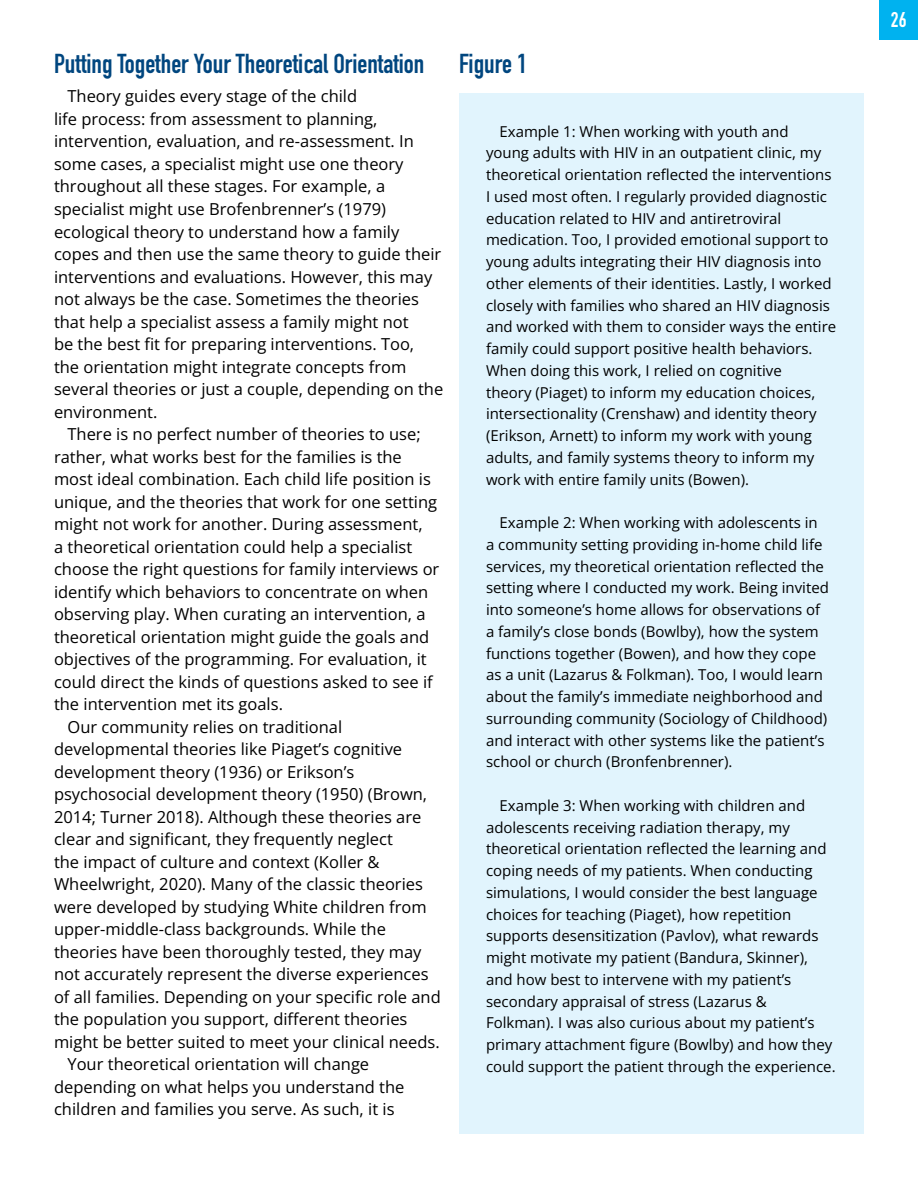
<style>
.page{position:relative;width:918px;height:1188px;background:#fff}
.page>*{position:absolute;margin:0;border:0;box-sizing:border-box;transform-origin:0 0}
.t1{font:700 27px "DIN Condensed";color:#00467f}
.t2{font:700 21px "DIN Condensed";color:#fff}
.t3{font:16.5px/22.5px "Open Sans";color:#000}
.t4{font:15px/21.8px "Open Sans";color:#000}
</style>
<div class="page">
<div style="left:880px;top:0;width:38px;height:39px;background:#00b2ef"></div>
<div style="left:459px;top:93px;width:405px;height:1041px;background:#e1f4fd"></div>
<h1 class="t1" style="left:54px;top:46px;width:372px">Putting Together Your Theoretical Orientation</h1>
<p class="t3" style="left:54px;top:85px;width:391px;text-indent:13px">Theory guides every stage of the child<br>life process: from assessment to planning, intervention, evaluation, and re-assessment. In some cases, a specialist might use one theory throughout all these stages. For example, a specialist might use Brofenbrenner’s (1979) ecological theory to understand how a family copes and then use the same theory to guide their interventions and evaluations. However, this may not always be the case. Sometimes the theories that help a specialist assess a family might not<br>be the best fit for preparing interventions. Too, the orientation might integrate concepts from several theories or just a couple, depending on the environment.</p>
<p class="t3" style="left:68px;top:422px;width:355px">There is no perfect number of theories to use;</p>
<p class="t3" style="left:54px;top:445px;width:349px">rather, what works best for the families is the</p>
<p class="t3" style="left:54px;top:467px;width:378px">most ideal combination. Each child life position is</p>
<p class="t3" style="left:54px;top:490px;width:385px">unique, and the theories that work for one setting</p>
<p class="t3" style="left:54px;top:512px;width:370px">might not work for another. During assessment,</p>
<p class="t3" style="left:54px;top:535px;width:360px">a theoretical orientation could help a specialist</p>
<p class="t3" style="left:54px;top:557px;width:387px">choose the right questions for family interviews or</p>
<p class="t3" style="left:54px;top:580px;width:376px">identify which behaviors to concentrate on when</p>
<p class="t3" style="left:54px;top:602px;width:373px">observing play. When curating an intervention, a</p>
<p class="t3" style="left:54px;top:625px;width:377px">theoretical orientation might guide the goals and</p>
<p class="t3" style="left:54px;top:647px;width:374px">objectives of the programming. For evaluation, it</p>
<p class="t3" style="left:54px;top:670px;width:380px">could direct the kinds of questions asked to see if</p>
<p class="t3" style="left:54px;top:692px;width:231px">the intervention met its goals.</p>
<p class="t3" style="left:68px;top:715px;width:276px">Our community relies on traditional</p>
<p class="t3" style="left:54px;top:737px;width:350px">developmental theories like Piaget’s cognitive</p>
<p class="t3" style="left:54px;top:760px;width:302px">development theory (1936) or Erikson’s</p>
<p class="t3" style="left:54px;top:783px;width:375px">psychosocial development theory (1950) (Brown,</p>
<p class="t3" style="left:54px;top:805px;width:369px">2014; Turner 2018). Although these theories are</p>
<p class="t3" style="left:54px;top:828px;width:340px">clear and significant, they frequently neglect</p>
<p class="t3" style="left:54px;top:850px;width:327px">the impact of culture and context (Koller &amp;</p>
<p class="t3" style="left:54px;top:873px;width:371px">Wheelwright, 2020). Many of the classic theories</p>
<p class="t3" style="left:54px;top:895px;width:374px">were developed by studying White children from</p>
<p class="t3" style="left:54px;top:918px;width:334px">upper-middle-class backgrounds. While the</p>
<p class="t3" style="left:54px;top:940px;width:369px">theories have been thoroughly tested, they may</p>
<p class="t3" style="left:54px;top:963px;width:376px">not accurately represent the diverse experiences</p>
<p class="t3" style="left:54px;top:985px;width:388px">of all families. Depending on your specific role and</p>
<p class="t3" style="left:54px;top:1008px;width:355px">the population you support, different theories</p>
<p class="t3" style="left:54px;top:1030px;width:387px">might be better suited to meet your clinical needs.</p>
<p class="t3" style="left:68px;top:1053px;width:303px">Your theoretical orientation will change</p>
<p class="t3" style="left:54px;top:1075px;width:352px">depending on what helps you understand the</p>
<p class="t3" style="left:54px;top:1098px;width:342px">children and families you serve. As such, it is</p>
<h1 class="t1" style="left:459px;top:46px;width:70px">Figure 1</h1>
<p class="t4" style="left:486px;top:120px;width:352px;text-indent:14px">Example 1: When working with youth and<br>young adults with HIV in an outpatient clinic, my theoretical orientation reflected the interventions I used most often. I regularly provided diagnostic education related to HIV and antiretroviral medication. Too, I provided emotional support to young adults integrating their HIV diagnosis into other elements of their identities. Lastly, I worked closely with families who shared an HIV diagnosis and worked with them to consider ways the entire family could support positive health behaviors.<br>When doing this work, I relied on cognitive<br>theory (Piaget) to inform my education choices, intersectionality (Crenshaw) and identity theory (Erikson, Arnett) to inform my work with young adults, and family systems theory to inform my work with entire family units (Bowen).</p>
<p class="t4" style="left:486px;top:511px;width:345px;text-indent:14px">Example 2: When working with adolescents in a community setting providing in-home child life services, my theoretical orientation reflected the setting where I conducted my work. Being invited into someone’s home allows for observations of a family’s close bonds (Bowlby), how the system functions together (Bowen), and how they cope as a unit (Lazarus &amp; Folkman). Too, I would learn about the family’s immediate neighborhood and surrounding community (Sociology of Childhood) and interact with other systems like the patient’s school or church (Bronfenbrenner).</p>
<p class="t4" style="left:486px;top:794px;width:351px;text-indent:14px">Example 3: When working with children and adolescents receiving radiation therapy, my theoretical orientation reflected the learning and coping needs of my patients. When conducting simulations, I would consider the best language choices for teaching (Piaget), how repetition supports desensitization (Pavlov), what rewards might motivate my patient (Bandura, Skinner), and how best to intervene with my patient’s secondary appraisal of stress (Lazarus &amp; Folkman). I was also curious about my patient’s primary attachment figure (Bowlby) and how they could support the patient through the experience.</p>
<p class="t2" style="left:891px;top:6px;width:17px">26</p>
</div>
